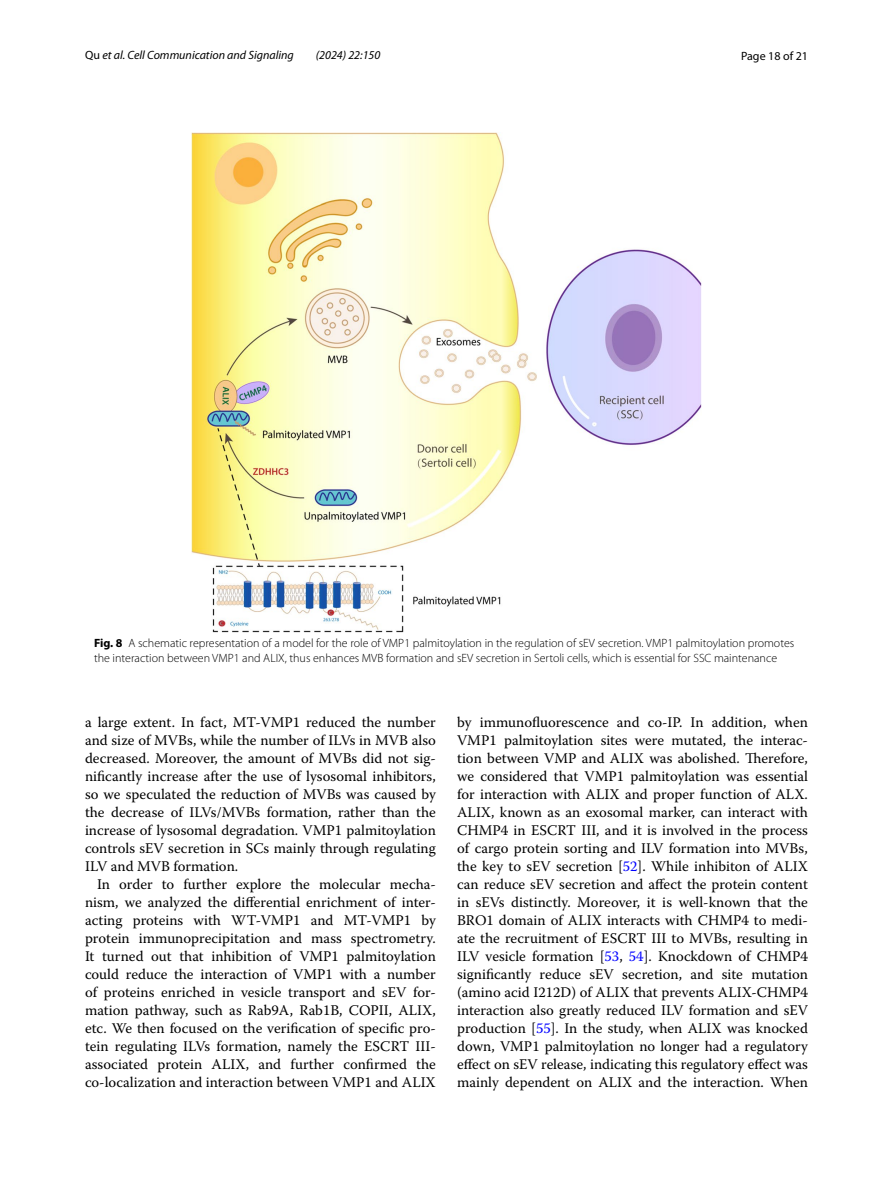
<style>
.page{position:relative;width:893px;height:1187px;background:#fff}
.page>*{position:absolute;margin:0;border:0;box-sizing:border-box;transform-origin:0 0}
.t1{font:14.7px/18px "Warnock Pro";color:#000;text-align:justify}
.t2{font:300 12px/15px "Myriad Pro";color:#000}
.t3{font:italic 12px "Myriad Pro";color:#000}
.t4{font:12px "Myriad Pro";color:#000}
.s1{font-style:normal}
.s2{font-weight:700}
.s3{color:#00f}
</style>
<div class="page">
<img style="left:191px;top:133px;width:511px;height:499px">
<p class="t3" style="left:85px;top:48px;width:210px"><span class="s1">Qu</span> et al. Cell Communication and Signaling</p>
<p class="t3" style="left:316px;top:48px;width:66px">(2024) 22:150</p>
<p class="t4" style="left:741px;top:48px;width:68px">Page 18 of 21</p>
<p class="t2" style="left:94px;top:636px;width:702px"><span class="s2">Fig. 8</span> A schematic representation of a model for the role of VMP1 palmitoylation in the regulation of sEV secretion. VMP1 palmitoylation promotes the interaction between VMP1 and ALIX, thus enhances MVB formation and sEV secretion in Sertoli cells, which is essential for SSC maintenance</p>
<p class="t1" style="left:85px;top:712px;width:352px">a large extent. In fact, MT-VMP1 reduced the number and size of MVBs, while the number of ILVs in MVB also decreased. Moreover, the amount of MVBs did not sig&shy;nificantly increase after the use of lysosomal inhibitors, so we speculated the reduction of MVBs was caused by the decrease of ILVs/MVBs formation, rather than the increase of lysosomal degradation. VMP1 palmitoylation controls sEV secretion in SCs mainly through regulating ILV and MVB formation.</p>
<p class="t1" style="left:85px;top:874px;width:352px;text-indent:12px">In order to further explore the molecular mecha&shy;nism, we analyzed the differential enrichment of inter&shy;acting proteins with WT-VMP1 and MT-VMP1 by protein immunoprecipitation and mass spectrometry.<br>It turned out that inhibition of VMP1 palmitoylation could reduce the interaction of VMP1 with a number of proteins enriched in vesicle transport and sEV for&shy;mation pathway, such as Rab9A, Rab1B, COPII, ALIX, etc. We then focused on the verification of specific pro&shy;tein regulating ILVs formation, namely the ESCRT III&shy;associated protein ALIX, and further confirmed the co-localization and interaction between VMP1 and ALIX</p>
<p class="t1" style="left:457px;top:712px;width:352px">by immunofluorescence and co-IP. In addition, when VMP1 palmitoylation sites were mutated, the interac&shy;tion between VMP and ALIX was abolished. Therefore, we considered that VMP1 palmitoylation was essential for interaction with ALIX and proper function of ALX.<br>ALIX, known as an exosomal marker, can interact with CHMP4 in ESCRT III, and it is involved in the process of cargo protein sorting and ILV formation into MVBs, the key to sEV secretion [<span class="s3">52</span>]. While inhibiton of ALIX can reduce sEV secretion and affect the protein content in sEVs distinctly. Moreover, it is well-known that the BRO1 domain of ALIX interacts with CHMP4 to medi&shy;ate the recruitment of ESCRT III to MVBs, resulting in ILV vesicle formation [<span class="s3">53</span>, <span class="s3">54</span>]. Knockdown of CHMP4 significantly reduce sEV secretion, and site mutation (amino acid I212D) of ALIX that prevents ALIX-CHMP4 interaction also greatly reduced ILV formation and sEV production [<span class="s3">55</span>]. In the study, when ALIX was knocked down, VMP1 palmitoylation no longer had a regulatory effect on sEV release, indicating this regulatory effect was mainly dependent on ALIX and the interaction. When</p>
</div>
